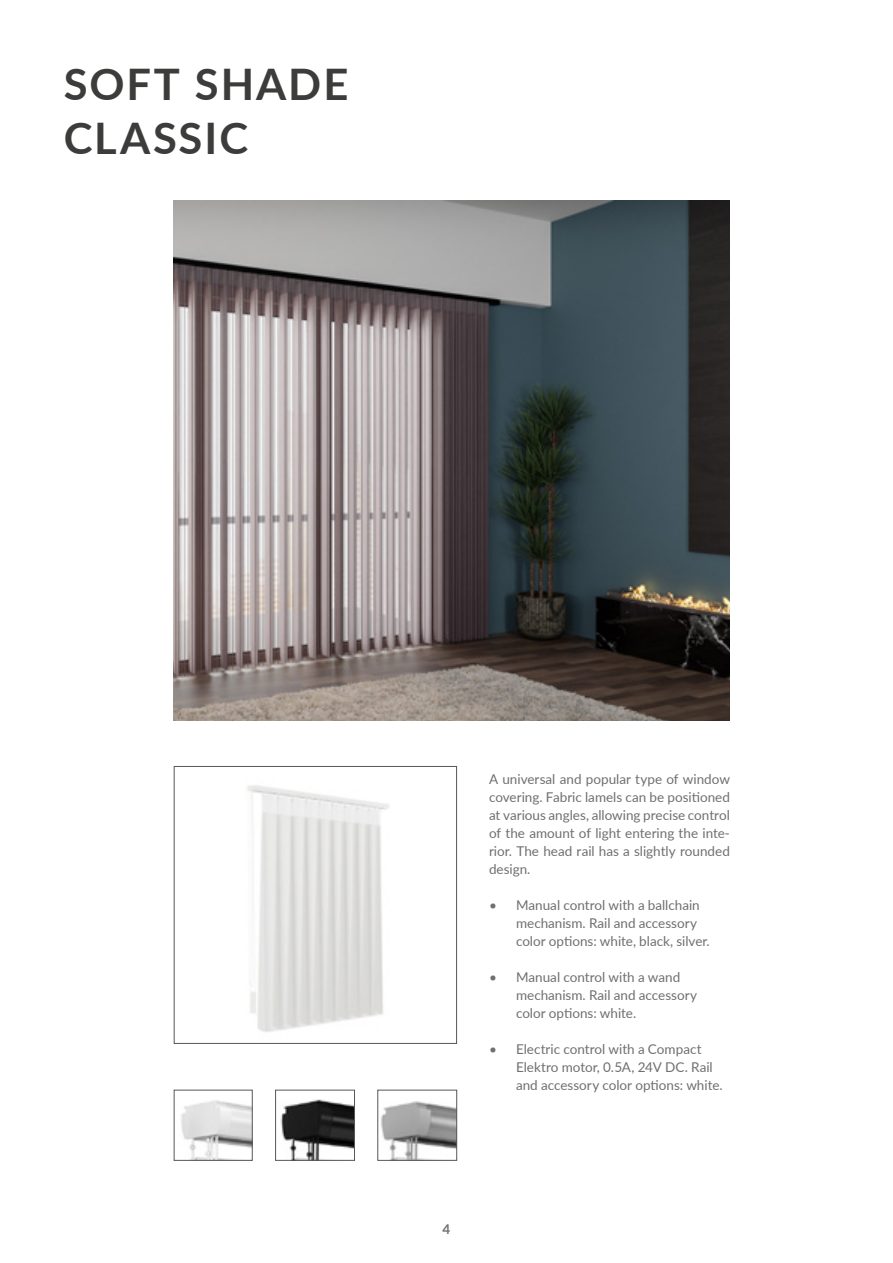
<style>
.page{position:relative;width:893px;height:1263px;background:#fff}
.page>*{position:absolute;margin:0;border:0;box-sizing:border-box;transform-origin:0 0}
.t1{font:700 43.5px/54px "Lato";letter-spacing:.045em;color:#3c3c3b}
.t2{font:13.5px/18px "Lato";color:#706f6f}
.t3{font:700 13.5px "Lato";color:#706f6f}
</style>
<div class="page">
<img style="left:174px;top:201px;width:556px;height:520px">
<img style="left:247px;top:785px;width:143px;height:247px">
<div style="left:174px;top:766px;width:283px;height:278px;border:1px solid #575756"></div>
<img style="left:381px;top:1101px;width:74px;height:58px">
<div style="left:377px;top:1089px;width:80px;height:72px;border:1px solid #575756"></div>
<img style="left:181px;top:1100px;width:70px;height:59px">
<div style="left:174px;top:1089px;width:79px;height:72px;border:1px solid #575756"></div>
<img style="left:280px;top:1099px;width:73px;height:60px">
<div style="left:275px;top:1089px;width:80px;height:72px;border:1px solid #575756"></div>
<h1 class="t1" style="left:64px;top:55px;width:286px">SOFT SHADE<br>CLASSIC</h1>
<p class="t2" style="left:489px;top:769px;width:242px;text-align:justify">A universal and popular type of window covering. Fabric lamels can be positioned at various angles, allowing precise control of the amount of light entering the inte&shy;rior. The head rail has a slightly rounded design.</p>
<p class="t2" style="left:516px;top:895px;width:195px;text-indent:-27px">• Manual control with a ballchain mechanism. Rail and accessory color options: white, black, silver.</p>
<p class="t2" style="left:516px;top:967px;width:183px;text-indent:-27px">• Manual control with a wand mechanism. Rail and accessory color options: white.</p>
<p class="t2" style="left:516px;top:1039px;width:208px;text-indent:-27px">• Electric control with a Compact<br>Elektro motor, 0.5A, 24V DC. Rail and accessory color options: white.</p>
<p class="t3" style="left:443px;top:1219px;width:9px">4</p>
</div>
